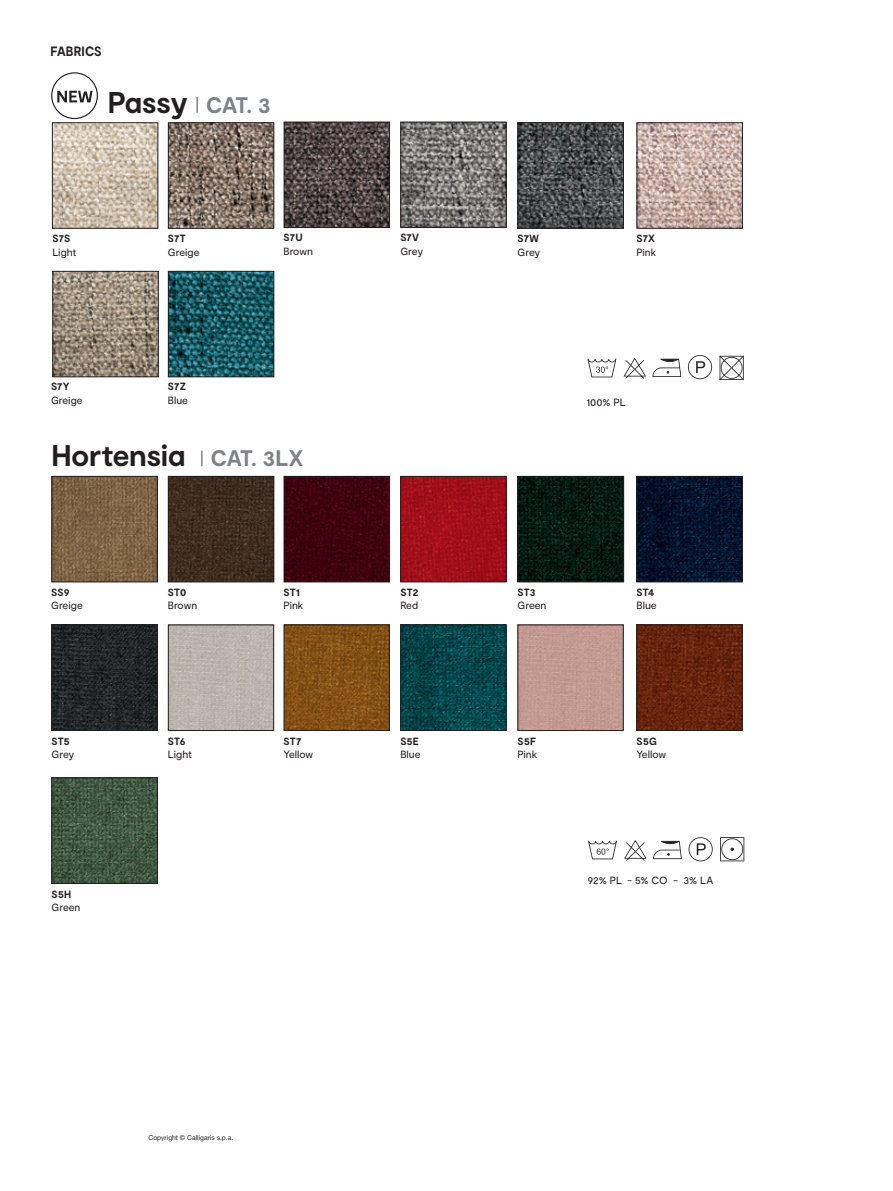
<style>
.page{position:relative;width:893px;height:1191px;background:#fff}
.page>*{position:absolute;margin:0;border:0;box-sizing:border-box;transform-origin:0 0}
.t1{font:700 30px "Calligaris";letter-spacing:-.01em;color:#231f20}
.t2{font:700 22.5px "Calligaris";letter-spacing:-.015em;color:#808285}
.t3{font:700 13.5px "Calligaris";letter-spacing:.005em;color:#231f20;scale:.95 1}
.t4{font:10.5px "Calligaris";letter-spacing:-.005em;color:#231f20}
.t5{font:700 10.5px "Calligaris";letter-spacing:.015em;color:#231f20}
.t6{font:6.75px "Helvetica Neue LT Std";color:#231f20}
</style>
<div class="page">
<svg style="left:588px;top:840px;width:29px;height:19px"></svg>
<svg style="left:624px;top:840px;width:22px;height:20px"></svg>
<svg style="left:653px;top:841px;width:29px;height:18px"></svg>
<svg style="left:688px;top:837px;width:25px;height:24px"></svg>
<svg style="left:720px;top:837px;width:24px;height:24px"></svg>
<img style="left:54px;top:478px;width:102px;height:102px">
<div style="left:52px;top:476px;width:106px;height:106px;border:1px solid #231f20"></div>
<img style="left:519px;top:478px;width:103px;height:102px">
<div style="left:517px;top:476px;width:107px;height:106px;border:1px solid #231f20"></div>
<img style="left:286px;top:478px;width:102px;height:102px">
<div style="left:284px;top:476px;width:106px;height:106px;border:1px solid #231f20"></div>
<img style="left:170px;top:478px;width:102px;height:102px">
<div style="left:168px;top:476px;width:106px;height:106px;border:1px solid #231f20"></div>
<img style="left:402px;top:478px;width:102px;height:102px">
<div style="left:400px;top:476px;width:106px;height:106px;border:1px solid #231f20"></div>
<img style="left:638px;top:478px;width:103px;height:102px">
<div style="left:636px;top:476px;width:107px;height:106px;border:1px solid #231f20"></div>
<img style="left:170px;top:626px;width:102px;height:103px">
<div style="left:168px;top:624px;width:106px;height:107px;border:1px solid #231f20"></div>
<img style="left:402px;top:626px;width:102px;height:103px">
<div style="left:400px;top:624px;width:106px;height:107px;border:1px solid #231f20"></div>
<img style="left:286px;top:626px;width:102px;height:103px">
<div style="left:284px;top:624px;width:106px;height:107px;border:1px solid #231f20"></div>
<img style="left:519px;top:626px;width:103px;height:103px">
<div style="left:517px;top:624px;width:107px;height:107px;border:1px solid #231f20"></div>
<img style="left:638px;top:626px;width:103px;height:103px">
<div style="left:636px;top:624px;width:107px;height:107px;border:1px solid #231f20"></div>
<img style="left:54px;top:626px;width:102px;height:103px">
<div style="left:52px;top:624px;width:106px;height:107px;border:1px solid #231f20"></div>
<img style="left:54px;top:779px;width:102px;height:103px">
<div style="left:52px;top:777px;width:106px;height:107px;border:1px solid #231f20"></div>
<svg style="left:201px;top:450px;width:2px;height:16px"></svg>
<img style="left:54px;top:124px;width:102px;height:103px">
<div style="left:52px;top:122px;width:106px;height:107px;border:1px solid #231f20"></div>
<img style="left:54px;top:273px;width:103px;height:102px">
<div style="left:52px;top:271px;width:107px;height:106px;border:1px solid #231f20"></div>
<img style="left:170px;top:124px;width:102px;height:103px">
<div style="left:168px;top:122px;width:106px;height:107px;border:1px solid #231f20"></div>
<img style="left:170px;top:273px;width:102px;height:102px">
<div style="left:168px;top:271px;width:106px;height:106px;border:1px solid #231f20"></div>
<img style="left:402px;top:124px;width:103px;height:102px">
<div style="left:400px;top:122px;width:107px;height:106px;border:1px solid #231f20"></div>
<img style="left:286px;top:124px;width:102px;height:102px">
<div style="left:284px;top:122px;width:106px;height:106px;border:1px solid #231f20"></div>
<img style="left:638px;top:124px;width:103px;height:103px">
<div style="left:636px;top:122px;width:107px;height:107px;border:1px solid #231f20"></div>
<img style="left:519px;top:124px;width:103px;height:103px">
<div style="left:517px;top:122px;width:107px;height:107px;border:1px solid #231f20"></div>
<div style="left:51px;top:72px;width:47px;height:47px;border:1px solid #231f20;border-radius:50%"></div>
<svg style="left:57px;top:91px;width:36px;height:11px"></svg>
<svg style="left:587px;top:358px;width:29px;height:19px"></svg>
<svg style="left:624px;top:358px;width:22px;height:20px"></svg>
<svg style="left:652px;top:359px;width:29px;height:18px"></svg>
<svg style="left:688px;top:355px;width:24px;height:24px"></svg>
<svg style="left:719px;top:356px;width:25px;height:24px"></svg>
<svg style="left:196px;top:97px;width:2px;height:16px"></svg>
<p class="t3" style="left:50px;top:42px;width:55px">FABRICS</p>
<h1 class="t1" style="left:108px;top:84px;width:82px">Passy</h1>
<h2 class="t2" style="left:206px;top:91px;width:66px">CAT. 3</h2>
<p class="t5" style="left:52px;top:232px;width:19px">S7S</p>
<p class="t4" style="left:52px;top:246px;width:25px">Light</p>
<p class="t5" style="left:168px;top:232px;width:19px">S7T</p>
<p class="t4" style="left:168px;top:246px;width:33px">Greige</p>
<p class="t5" style="left:284px;top:231px;width:21px">S7U</p>
<p class="t4" style="left:284px;top:245px;width:31px">Brown</p>
<p class="t5" style="left:51px;top:379px;width:20px">S7Y</p>
<p class="t4" style="left:51px;top:393px;width:33px">Greige</p>
<p class="t5" style="left:168px;top:379px;width:20px">S7Z</p>
<p class="t4" style="left:168px;top:393px;width:22px">Blue</p>
<h1 class="t1" style="left:52px;top:437px;width:136px">Hortensia</h1>
<h2 class="t2" style="left:211px;top:444px;width:94px">CAT. 3LX</h2>
<p class="t5" style="left:400px;top:231px;width:20px">S7V</p>
<p class="t4" style="left:400px;top:245px;width:24px">Grey</p>
<p class="t5" style="left:517px;top:232px;width:23px">S7W</p>
<p class="t4" style="left:517px;top:246px;width:24px">Grey</p>
<p class="t5" style="left:636px;top:232px;width:20px">S7X</p>
<p class="t4" style="left:636px;top:246px;width:21px">Pink</p>
<p class="t4" style="left:587px;top:395px;width:40px">100% PL</p>
<p class="t5" style="left:51px;top:586px;width:20px">SS9</p>
<p class="t5" style="left:168px;top:586px;width:20px">ST0</p>
<p class="t5" style="left:284px;top:586px;width:18px">ST1</p>
<p class="t5" style="left:400px;top:586px;width:19px">ST2</p>
<p class="t5" style="left:517px;top:586px;width:20px">ST3</p>
<p class="t5" style="left:636px;top:586px;width:19px">ST4</p>
<p class="t4" style="left:51px;top:599px;width:33px">Greige</p>
<p class="t4" style="left:168px;top:599px;width:31px">Brown</p>
<p class="t4" style="left:284px;top:599px;width:21px">Pink</p>
<p class="t4" style="left:400px;top:599px;width:19px">Red</p>
<p class="t4" style="left:517px;top:599px;width:30px">Green</p>
<p class="t4" style="left:636px;top:599px;width:22px">Blue</p>
<p class="t5" style="left:52px;top:734px;width:20px">ST5</p>
<p class="t5" style="left:168px;top:734px;width:19px">ST6</p>
<p class="t5" style="left:284px;top:734px;width:19px">ST7</p>
<p class="t5" style="left:400px;top:734px;width:20px">S5E</p>
<p class="t5" style="left:517px;top:734px;width:20px">S5F</p>
<p class="t5" style="left:636px;top:734px;width:22px">S5G</p>
<p class="t4" style="left:52px;top:747px;width:24px">Grey</p>
<p class="t4" style="left:168px;top:747px;width:25px">Light</p>
<p class="t4" style="left:284px;top:747px;width:31px">Yellow</p>
<p class="t4" style="left:400px;top:747px;width:22px">Blue</p>
<p class="t4" style="left:517px;top:747px;width:21px">Pink</p>
<p class="t4" style="left:636px;top:747px;width:31px">Yellow</p>
<p class="t5" style="left:52px;top:887px;width:21px">S5H</p>
<p class="t4" style="left:52px;top:900px;width:30px">Green</p>
<p class="t6" style="left:148px;top:1134px;width:86px">Copyright © Calligaris s.p.a.</p>
<p class="t4" style="left:587px;top:873px;width:127px">92% PL - 5% CO - 3% LA</p>
</div>
